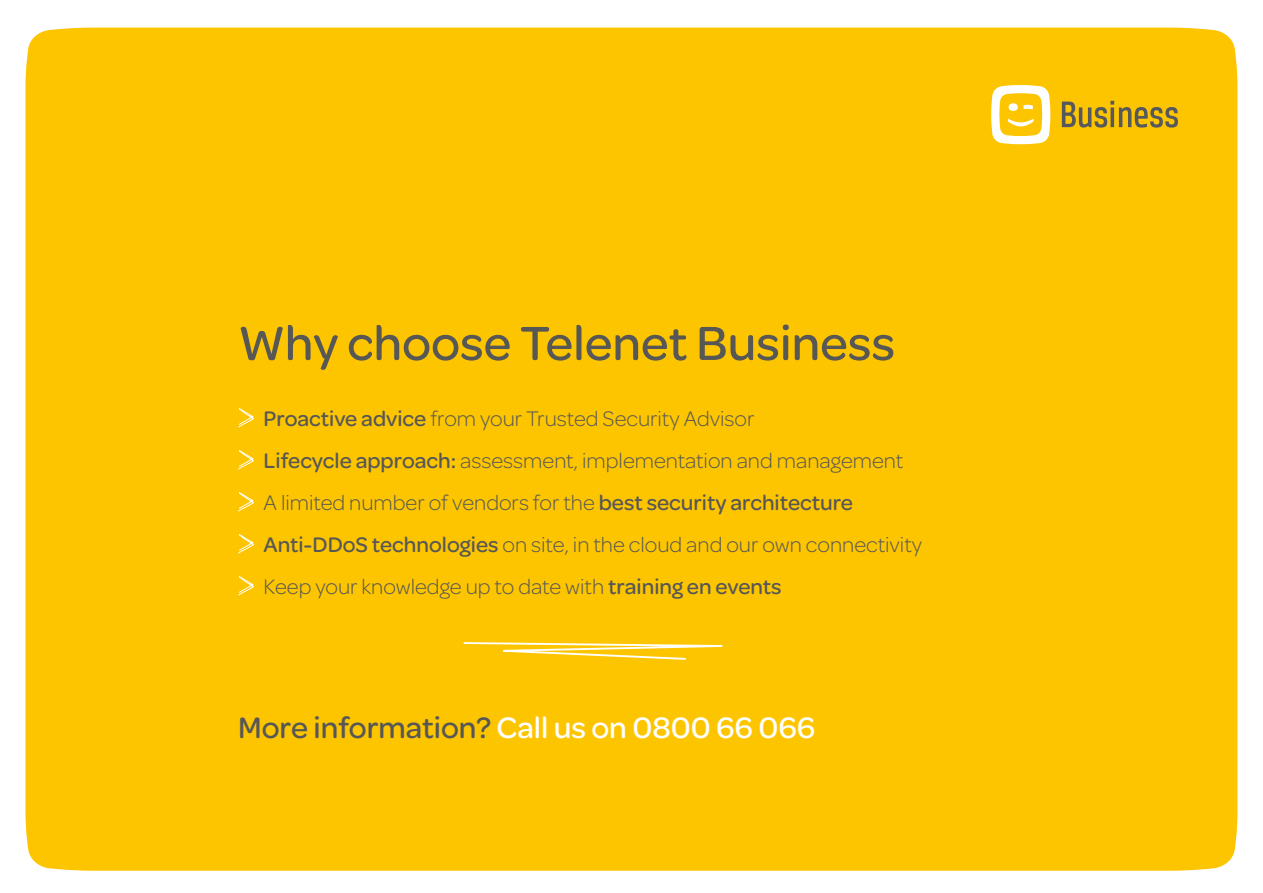
<style>
.page{position:relative;width:1263px;height:893px;background:#fff}
.page>*{position:absolute;margin:0;border:0;box-sizing:border-box;transform-origin:0 0}
.t1{font:500 51px "Omnes";color:#575756}
.t2{font:500 31.5px "Omnes";color:#fff}
.t3{font:300 22.5px/42px "Omnes";color:#575756}
.s1{font-weight:500}
.s2{color:#575756}
</style>
<div class="page">
<div style="left:25px;top:28px;width:1212px;height:843px;background:#fdc500"></div>
<svg style="left:238px;top:408px;width:16px;height:19px"></svg>
<svg style="left:238px;top:450px;width:16px;height:19px"></svg>
<svg style="left:238px;top:492px;width:16px;height:19px"></svg>
<svg style="left:238px;top:534px;width:16px;height:19px"></svg>
<svg style="left:238px;top:576px;width:16px;height:19px"></svg>
<svg style="left:1062px;top:101px;width:116px;height:27px;background:#bc9a23"></svg>
<svg style="left:991px;top:85px;width:59px;height:59px"></svg>
<svg style="left:463px;top:642px;width:259px;height:18px;background:#fdd33f"></svg>
<h1 class="t1" style="left:238px;top:314px;width:658px">Why choose Telenet Business</h1>
<p class="t3" style="left:264px;top:398px;width:660px"><span class="s1">Proactive advice</span> from your Trusted Security Advisor<br><span class="s1">Lifecycle approach:</span> assessment, implementation and management A limited number of vendors for the <span class="s1">best security architecture Anti-DDoS technologies</span> on site, in the cloud and our own connectivity Keep your knowledge up to date with <span class="s1">training en events</span></p>
<h2 class="t2" style="left:238px;top:710px;width:579px"><span class="s2">More information?</span> Call us on 0800 66 066</h2>
</div>
